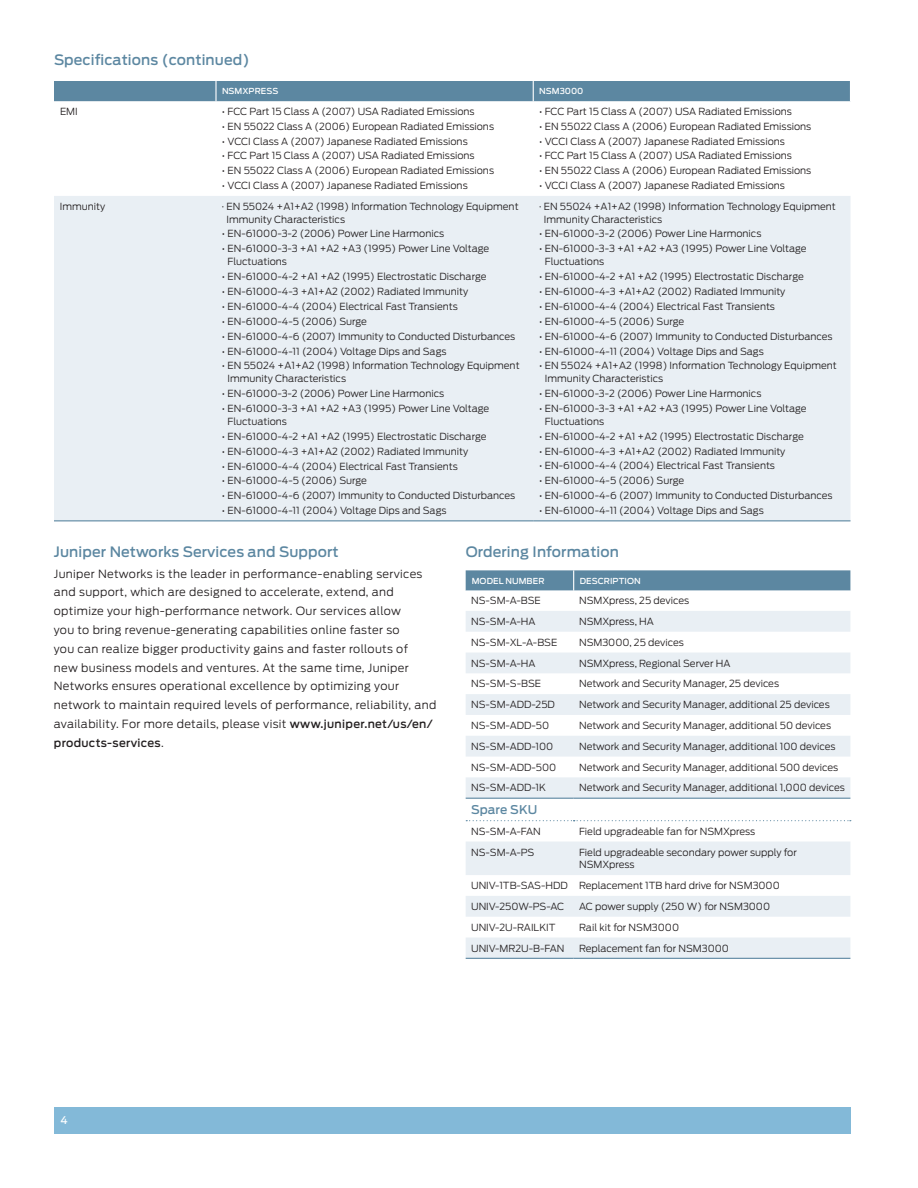
<style>
.page{position:relative;width:918px;height:1188px;background:#fff}
.page>*{position:absolute;margin:0;border:0;box-sizing:border-box;transform-origin:0 0}
.t1{font:500 14.25px "Antenna";letter-spacing:.01em;color:#5c87a1}
.t2{font:500 12px "Antenna";letter-spacing:.005em;color:#5c87a1}
.t3{font:300 11.25px/18.8px "Antenna";letter-spacing:.03em;color:#231f20}
.t4{font:500 10.5px "Antenna";color:#fff}
.t5{font:300 9.75px/12.8px "Antenna";color:#231f20}
.t6{font:500 8.25px "Antenna";letter-spacing:.01em;color:#fff}
.s1{font-weight:500}
</style>
<div class="page">
<div style="left:54px;top:1107px;width:796px;height:27px;background:#83b9d8"></div>
<svg style="left:54px;top:101px;width:796px;height:1px"></svg>
<div style="left:54px;top:196px;width:796px;height:324px;background:#e9eff4"></div>
<div style="left:54px;top:81px;width:796px;height:20px;background:#5c87a1"></div>
<hr style="left:54px;top:520px;width:162px;height:1px;background:#5c87a1">
<hr style="left:216px;top:520px;width:317px;height:1px;background:#5c87a1">
<hr style="left:533px;top:520px;width:317px;height:1px;background:#5c87a1">
<svg style="left:466px;top:611px;width:384px;height:306px;fill:#e9eff4"></svg>
<div style="left:466px;top:938px;width:384px;height:20px;background:#e9eff4"></div>
<svg style="left:466px;top:570px;width:384px;height:21px;background:#638ca5"></svg>
<hr style="left:466px;top:798px;width:108px;height:1px;background:#5c87a1">
<hr style="left:574px;top:798px;width:276px;height:1px;background:#5c87a1">
<svg style="left:466px;top:820px;width:385px;height:1px"></svg>
<hr style="left:466px;top:958px;width:108px;height:1px;background:#5c87a1">
<hr style="left:574px;top:958px;width:276px;height:1px;background:#5c87a1">
<h1 class="t1" style="left:54px;top:51px;width:197px">Specifications (continued)</h1>
<p class="t6" style="left:222px;top:86px;width:40px">NSMXPRESS</p>
<p class="t6" style="left:539px;top:86px;width:46px">NSM3000</p>
<p class="t5" style="left:60px;top:105px;width:19px">EMI</p>
<p class="t5" style="left:222px;top:105px;width:254px">• FCC Part 15 Class A (2007) USA Radiated Emissions</p>
<p class="t5" style="left:222px;top:120px;width:274px">• EN 55022 Class A (2006) European Radiated Emissions</p>
<p class="t5" style="left:222px;top:135px;width:247px">• VCCI Class A (2007) Japanese Radiated Emissions</p>
<p class="t5" style="left:222px;top:150px;width:254px">• FCC Part 15 Class A (2007) USA Radiated Emissions</p>
<p class="t5" style="left:222px;top:165px;width:274px">• EN 55022 Class A (2006) European Radiated Emissions</p>
<p class="t5" style="left:222px;top:179px;width:247px">• VCCI Class A (2007) Japanese Radiated Emissions</p>
<p class="t5" style="left:60px;top:200px;width:47px">Immunity</p>
<p class="t5" style="left:227px;top:200px;width:294px;text-indent:-5px">· EN 55024 +A1+A2 (1998) Information Technology Equipment<br>Immunity Characteristics</p>
<p class="t5" style="left:222px;top:228px;width:224px">• EN-61000-3-2 (2006) Power Line Harmonics</p>
<p class="t5" style="left:228px;top:242px;width:263px;text-indent:-6px">• EN-61000-3-3 +A1 +A2 +A3 (1995) Power Line Voltage<br>Fluctuations</p>
<p class="t5" style="left:222px;top:270px;width:266px">• EN-61000-4-2 +A1 +A2 (1995) Electrostatic Discharge</p>
<p class="t5" style="left:222px;top:285px;width:248px">• EN-61000-4-3 +A1+A2 (2002) Radiated Immunity</p>
<p class="t5" style="left:222px;top:300px;width:237px">• EN-61000-4-4 (2004) Electrical Fast Transients</p>
<p class="t5" style="left:222px;top:315px;width:146px">• EN-61000-4-5 (2006) Surge</p>
<p class="t5" style="left:222px;top:330px;width:295px">• EN-61000-4-6 (2007) Immunity to Conducted Disturbances</p>
<p class="t5" style="left:222px;top:345px;width:226px">• EN-61000-4-11 (2004) Voltage Dips and Sags</p>
<p class="t5" style="left:228px;top:360px;width:294px;text-indent:-6px">• EN 55024 +A1+A2 (1998) Information Technology Equipment<br>Immunity Characteristics</p>
<p class="t5" style="left:222px;top:387px;width:224px">• EN-61000-3-2 (2006) Power Line Harmonics</p>
<p class="t5" style="left:228px;top:402px;width:263px;text-indent:-6px">• EN-61000-3-3 +A1 +A2 +A3 (1995) Power Line Voltage<br>Fluctuations</p>
<p class="t5" style="left:222px;top:430px;width:266px">• EN-61000-4-2 +A1 +A2 (1995) Electrostatic Discharge</p>
<p class="t5" style="left:222px;top:445px;width:248px">• EN-61000-4-3 +A1+A2 (2002) Radiated Immunity</p>
<p class="t5" style="left:222px;top:460px;width:237px">• EN-61000-4-4 (2004) Electrical Fast Transients</p>
<p class="t5" style="left:222px;top:475px;width:146px">• EN-61000-4-5 (2006) Surge</p>
<p class="t5" style="left:222px;top:489px;width:295px">• EN-61000-4-6 (2007) Immunity to Conducted Disturbances</p>
<p class="t5" style="left:222px;top:504px;width:226px">• EN-61000-4-11 (2004) Voltage Dips and Sags</p>
<p class="t5" style="left:539px;top:105px;width:254px">• FCC Part 15 Class A (2007) USA Radiated Emissions</p>
<p class="t5" style="left:539px;top:120px;width:274px">• EN 55022 Class A (2006) European Radiated Emissions</p>
<p class="t5" style="left:539px;top:135px;width:247px">• VCCI Class A (2007) Japanese Radiated Emissions</p>
<p class="t5" style="left:539px;top:150px;width:254px">• FCC Part 15 Class A (2007) USA Radiated Emissions</p>
<p class="t5" style="left:539px;top:165px;width:274px">• EN 55022 Class A (2006) European Radiated Emissions</p>
<p class="t5" style="left:539px;top:179px;width:247px">• VCCI Class A (2007) Japanese Radiated Emissions</p>
<p class="t5" style="left:544px;top:200px;width:294px;text-indent:-5px">· EN 55024 +A1+A2 (1998) Information Technology Equipment<br>Immunity Characteristics</p>
<p class="t5" style="left:539px;top:228px;width:224px">• EN-61000-3-2 (2006) Power Line Harmonics</p>
<p class="t5" style="left:545px;top:242px;width:263px;text-indent:-6px">• EN-61000-3-3 +A1 +A2 +A3 (1995) Power Line Voltage<br>Fluctuations</p>
<p class="t5" style="left:539px;top:270px;width:266px">• EN-61000-4-2 +A1 +A2 (1995) Electrostatic Discharge</p>
<p class="t5" style="left:539px;top:285px;width:248px">• EN-61000-4-3 +A1+A2 (2002) Radiated Immunity</p>
<p class="t5" style="left:539px;top:300px;width:237px">• EN-61000-4-4 (2004) Electrical Fast Transients</p>
<p class="t5" style="left:539px;top:315px;width:146px">• EN-61000-4-5 (2006) Surge</p>
<p class="t5" style="left:539px;top:330px;width:295px">• EN-61000-4-6 (2007) Immunity to Conducted Disturbances</p>
<p class="t5" style="left:539px;top:345px;width:226px">• EN-61000-4-11 (2004) Voltage Dips and Sags</p>
<p class="t5" style="left:545px;top:360px;width:294px;text-indent:-6px">• EN 55024 +A1+A2 (1998) Information Technology Equipment<br>Immunity Characteristics</p>
<p class="t5" style="left:539px;top:387px;width:224px">• EN-61000-3-2 (2006) Power Line Harmonics</p>
<p class="t5" style="left:545px;top:402px;width:263px;text-indent:-6px">• EN-61000-3-3 +A1 +A2 +A3 (1995) Power Line Voltage<br>Fluctuations</p>
<p class="t5" style="left:539px;top:430px;width:266px">• EN-61000-4-2 +A1 +A2 (1995) Electrostatic Discharge</p>
<p class="t5" style="left:539px;top:445px;width:248px">• EN-61000-4-3 +A1+A2 (2002) Radiated Immunity</p>
<p class="t5" style="left:539px;top:460px;width:237px">• EN-61000-4-4 (2004) Electrical Fast Transients</p>
<p class="t5" style="left:539px;top:475px;width:146px">• EN-61000-4-5 (2006) Surge</p>
<p class="t5" style="left:539px;top:489px;width:295px">• EN-61000-4-6 (2007) Immunity to Conducted Disturbances</p>
<p class="t5" style="left:539px;top:504px;width:226px">• EN-61000-4-11 (2004) Voltage Dips and Sags</p>
<h1 class="t1" style="left:54px;top:543px;width:286px">Juniper Networks Services and Support</h1>
<p class="t3" style="left:54px;top:564px;width:384px">Juniper Networks is the leader in performance-enabling services and support, which are designed to accelerate, extend, and optimize your high-performance network. Our services allow<br>you to bring revenue-generating capabilities online faster so<br>you can realize bigger productivity gains and faster rollouts of<br>new business models and ventures. At the same time, Juniper Networks ensures operational excellence by optimizing your network to maintain required levels of performance, reliability, and availability. For more details, please visit <span class="s1">www.juniper.net/us/en/ products-services</span>.</p>
<h1 class="t1" style="left:466px;top:543px;width:155px">Ordering I nformation</h1>
<p class="t6" style="left:472px;top:576px;width:74px">MODEL Number</p>
<p class="t6" style="left:580px;top:576px;width:63px">Description</p>
<p class="t5" style="left:471px;top:594px;width:71px">NS-SM-A-BSE</p>
<p class="t5" style="left:579px;top:594px;width:112px">NSMXpress, 25 devices</p>
<p class="t5" style="left:471px;top:615px;width:66px">NS-SM-A-HA</p>
<p class="t5" style="left:579px;top:615px;width:76px">NSMXpress, HA</p>
<p class="t5" style="left:471px;top:636px;width:88px">NS-SM-XL-A-BSE</p>
<p class="t5" style="left:579px;top:636px;width:106px">NSM3000, 25 devices</p>
<p class="t5" style="left:471px;top:657px;width:66px">NS-SM-A-HA</p>
<p class="t5" style="left:579px;top:657px;width:153px">NSMXpress, Regional Server HA</p>
<p class="t5" style="left:471px;top:678px;width:72px">NS-SM-S-BSE</p>
<p class="t5" style="left:579px;top:678px;width:202px">Network and Security Manager, 25 devices</p>
<p class="t5" style="left:471px;top:698px;width:85px">NS-SM-ADD-25D</p>
<p class="t5" style="left:579px;top:698px;width:252px">Network and Security Manager, additional 25 devices</p>
<p class="t5" style="left:471px;top:719px;width:80px">NS-SM-ADD-50</p>
<p class="t5" style="left:579px;top:719px;width:254px">Network and Security Manager, additional 50 devices</p>
<p class="t5" style="left:471px;top:740px;width:84px">NS-SM-ADD-100</p>
<p class="t5" style="left:579px;top:740px;width:258px">Network and Security Manager, additional 100 devices</p>
<p class="t5" style="left:471px;top:761px;width:87px">NS-SM-ADD-500</p>
<p class="t5" style="left:579px;top:761px;width:261px">Network and Security Manager, additional 500 devices</p>
<p class="t5" style="left:471px;top:782px;width:76px">NS-SM-ADD-1K</p>
<p class="t5" style="left:579px;top:782px;width:267px">Network and Security Manager, additional 1,000 devices</p>
<p class="t2" style="left:471px;top:802px;width:66px">Spare SKU</p>
<p class="t5" style="left:471px;top:825px;width:71px">NS-SM-A-FAN</p>
<p class="t5" style="left:579px;top:825px;width:178px">Field upgradeable fan for NSMXpress</p>
<p class="t5" style="left:471px;top:846px;width:65px">NS-SM-A-PS</p>
<p class="t5" style="left:579px;top:846px;width:219px">Field upgradeable secondary power supply for<br>NSMXpress</p>
<p class="t5" style="left:471px;top:875px;width:310px;line-height:20.9px">UNIV-1TB-SAS-HDD Replacement 1TB hard drive for NSM3000<br>UNIV-250W-PS-AC</p>
<p class="t5" style="left:579px;top:900px;width:193px">AC power supply (250 W) for NSM3000</p>
<p class="t5" style="left:471px;top:921px;width:86px">UNIV-2U-RAILKIT</p>
<p class="t5" style="left:579px;top:921px;width:102px">Rail kit for NSM3000</p>
<p class="t5" style="left:471px;top:942px;width:95px">UNIV-MR2U-B-FAN</p>
<p class="t5" style="left:579px;top:942px;width:151px">Replacement fan for NSM3000</p>
<p class="t4" style="left:61px;top:1114px;width:9px">4</p>
</div>
